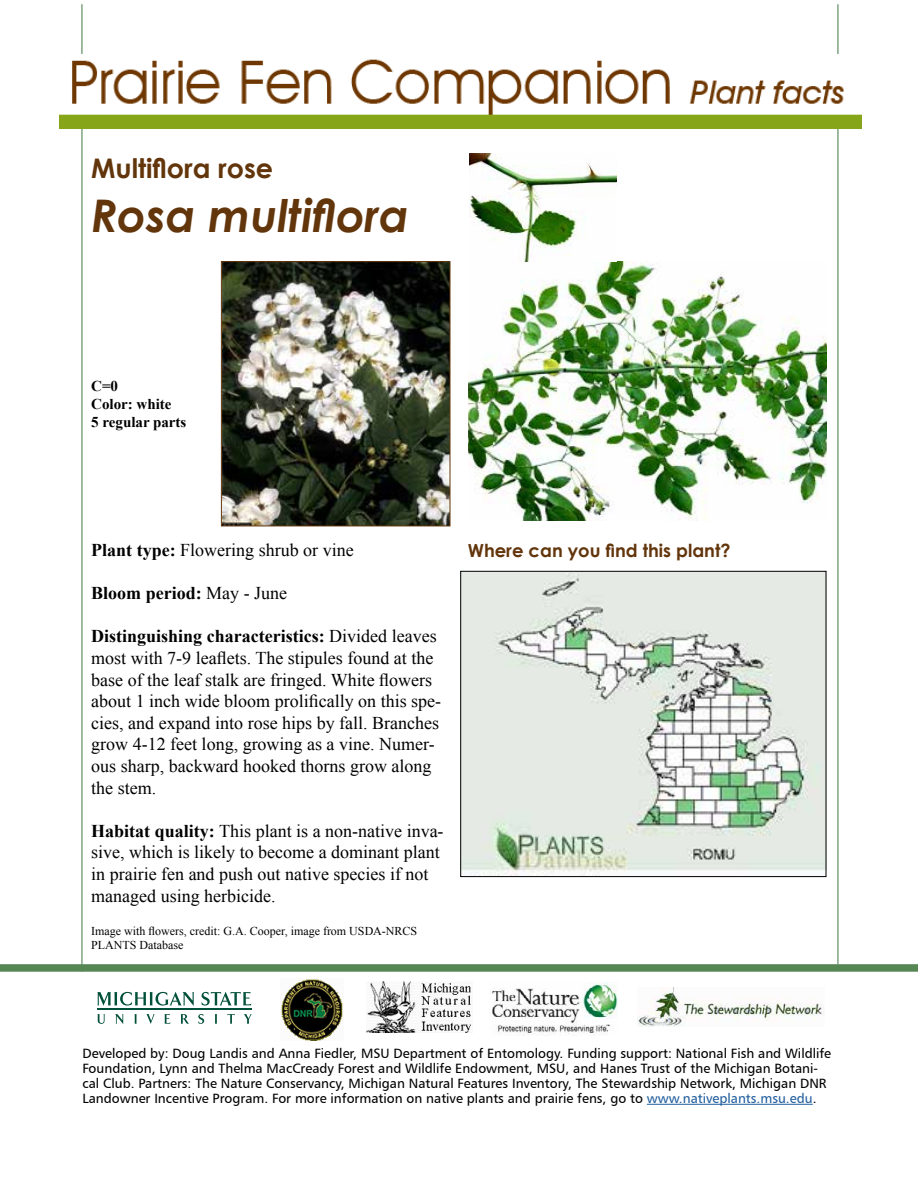
<style>
.page{position:relative;width:918px;height:1188px;background:#fff}
.page>*{position:absolute;margin:0;border:0;box-sizing:border-box;transform-origin:0 0}
.Scientific_name{font:italic 700 45px "Century Gothic";color:#62350b}
.Common_name{font:700 27px "Century Gothic";color:#62350b}
.t1{font:18px/21.6px "Times New Roman";color:#000}
.Subhead{font:700 18px "Century Gothic";color:#62350b}
.t2{font:700 18px "Times New Roman";color:#000}
.Normal_with_bold{font:700 15px "Times New Roman";color:#000}
.t3{font:13.5px/15px "Humanist 777 BT Roman B";color:#000}
.t4{font:12px/14.4px "Times New Roman";color:#000}
.s1{font-weight:700}
.s2{font-weight:400}
.s3{color:#215e9e}
</style>
<div class="page">
<hr style="left:81px;top:4px;width:2px;height:968px;background:#558654">
<hr style="left:837px;top:4px;width:1px;height:960px;background:#558654">
<div style="left:0;top:964px;width:918px;height:8px;background:#558654"></div>
<img style="left:59px;top:55px;width:803px;height:73px">
<hr style="left:647px;top:1104px;width:166px;height:1px;background:#215e9e">
<img style="left:281px;top:979px;width:62px;height:61px">
<svg style="left:97px;top:1014px;width:8px;height:10px"></svg>
<svg style="left:115px;top:1014px;width:9px;height:10px"></svg>
<svg style="left:134px;top:1014px;width:3px;height:10px"></svg>
<svg style="left:146px;top:1014px;width:9px;height:10px"></svg>
<svg style="left:164px;top:1014px;width:6px;height:10px"></svg>
<svg style="left:181px;top:1014px;width:8px;height:10px"></svg>
<svg style="left:198px;top:1014px;width:6px;height:10px"></svg>
<svg style="left:215px;top:1014px;width:2px;height:10px"></svg>
<svg style="left:227px;top:1014px;width:8px;height:10px"></svg>
<svg style="left:244px;top:1014px;width:8px;height:10px"></svg>
<svg style="left:97px;top:992px;width:97px;height:14px"></svg>
<svg style="left:202px;top:992px;width:49px;height:14px"></svg>
<hr style="left:97px;top:1009px;width:155px;height:1px;background:#004f39">
<img style="left:490px;top:983px;width:128px;height:53px">
<img style="left:367px;top:981px;width:106px;height:51px">
<img style="left:638px;top:987px;width:186px;height:40px">
<img style="left:223px;top:263px;width:225px;height:261px">
<div style="left:221px;top:261px;width:229px;height:265px;border:1px solid #62350b"></div>
<img style="left:468px;top:262px;width:358px;height:259px">
<img style="left:469px;top:153px;width:148px;height:109px">
<img style="left:462px;top:573px;width:362px;height:302px">
<div style="left:460px;top:571px;width:366px;height:306px;border:1px solid #000"></div>
<p class="Common_name" style="left:91px;top:148px;width:183px">Multiflora rose</p>
<p class="Scientific_name" style="left:91px;top:182px;width:319px">Rosa multiflora</p>
<p class="Normal_with_bold" style="left:91px;top:376px;width:28px">C=0</p>
<p class="Normal_with_bold" style="left:91px;top:394px;width:82px">Color: white</p>
<p class="Normal_with_bold" style="left:91px;top:412px;width:97px">5 regular parts</p>
<p class="t1" style="left:91px;top:539px;width:264px"><span class="s1">Plant type:</span> Flowering shrub or vine</p>
<p class="t2" style="left:91px;top:581px;width:197px">Bloom period: <span class="s2">May - June</span></p>
<p class="t1" style="left:91px;top:625px;width:351px"><span class="s1">Distinguishing characteristics:</span> Divided leaves most with 7-9 leaflets. The stipules found at the base of the leaf stalk are fringed. White flowers about 1 inch wide bloom prolifically on this spe&shy;cies, and expand into rose hips by fall. Branches grow 4-12 feet long, growing as a vine. Numer&shy;ous sharp, backward hooked thorns grow along the stem.</p>
<p class="t1" style="left:91px;top:820px;width:354px"><span class="s1">Habitat quality:</span> This plant is a non-native inva&shy;sive, which is likely to become a dominant plant in prairie fen and push out native species if not managed using herbicide.</p>
<p class="t4" style="left:91px;top:923px;width:328px">Image with flowers, credit: G.A. Cooper, image from USDA-NRCS<br>PLANTS Database</p>
<p class="Subhead" style="left:468px;top:537px;width:264px">Where can you find this plant?</p>
<p class="t3" style="left:82px;top:1045px;width:750px">Developed by: Doug Landis and Anna Fiedler, MSU Department of Entomology. Funding support: National Fish and Wildlife Foundation, Lynn and Thelma MacCready Forest and Wildlife Endowment, MSU, and Hanes Trust of the Michigan Botani&shy;cal Club. Partners: The Nature Conservancy, Michigan Natural Features Inventory, The Stewardship Network, Michigan DNR Landowner Incentive Program. For more information on native plants and prairie fens, go to <span class="s3">www.nativeplants.msu.edu</span>.</p>
</div>
